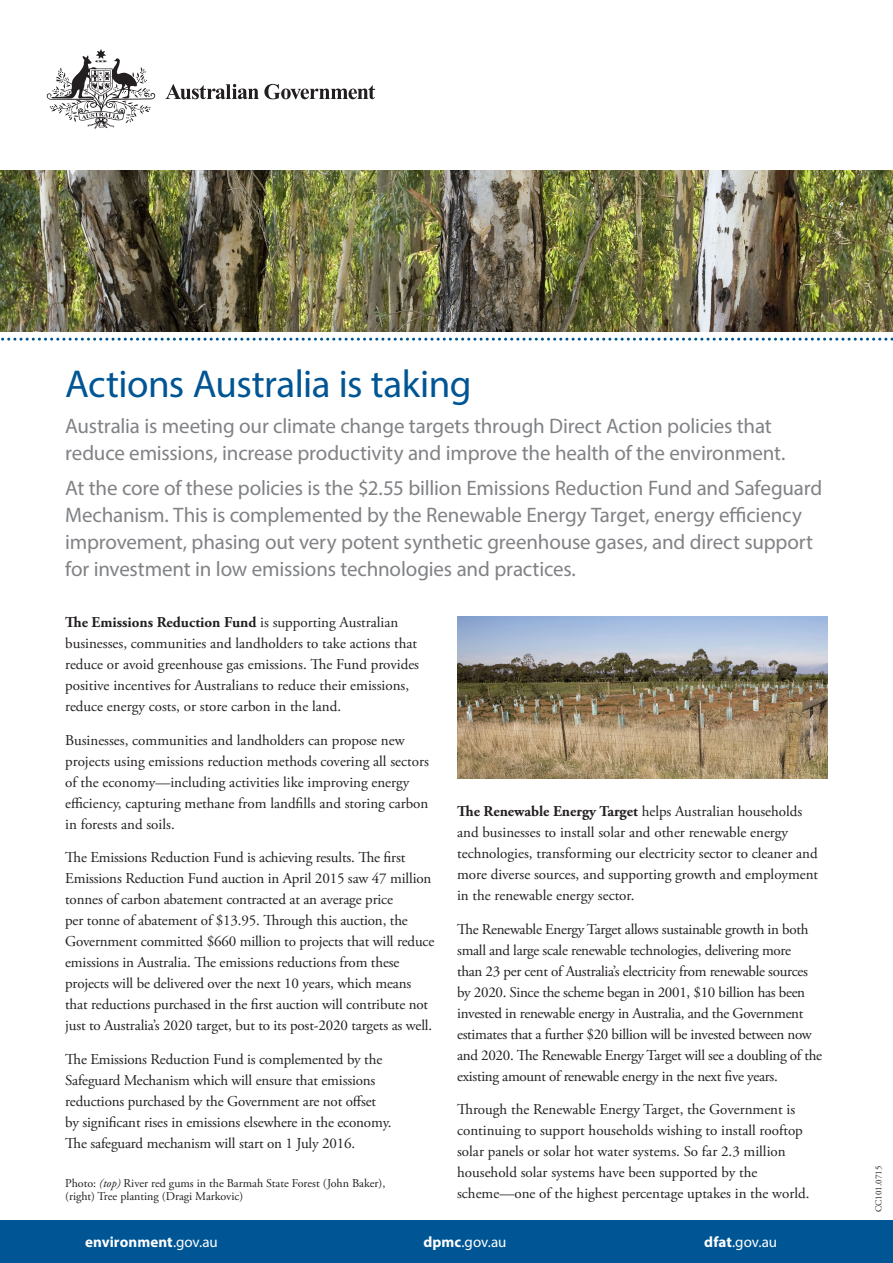
<style>
.page{position:relative;width:893px;height:1263px;background:#fff}
.page>*{position:absolute;margin:0;border:0;box-sizing:border-box;transform-origin:0 0}
.Subhead_1{font:39px "Myriad Pro";letter-spacing:-.015em;color:#005594}
.Intro{font:21px/27px "Myriad Pro";letter-spacing:-.01em;color:#808285}
.Text{font:15px/21px "Adobe Garamond Pro";letter-spacing:-.01em;color:#231f20}
.t1{font:15px "Myriad Pro";letter-spacing:-.005em;color:#fff}
.t2{font:700 15px "Myriad Pro";letter-spacing:.005em;color:#fff}
.t3{font:12px/13.5px "Adobe Garamond Pro";color:#231f20}
.t4{font:9px "Adobe Garamond Pro";color:#231f20}
.s1{font-weight:700}
.s2{font-style:italic}
.s3{font-weight:400}
</style>
<div class="page">
<div style="left:0;top:1220px;width:893px;height:43px;background:#005594"></div>
<svg style="left:1px;top:338px;width:892px;height:3px"></svg>
<img style="left:0;top:170px;width:893px;height:162px">
<svg style="left:47px;top:49px;width:328px;height:80px"></svg>
<img style="left:457px;top:617px;width:371px;height:161px">
<h1 class="Subhead_1" style="left:65px;top:360px;width:408px">Actions Australia is taking</h1>
<p class="Intro" style="left:65px;top:412px;width:722px">Australia is meeting our climate change targets through Direct Action policies that reduce emissions, increase productivity and improve the health of the environment.</p>
<p class="Intro" style="left:65px;top:474px;width:759px">At the core of these policies is the $2.55 billion Emissions Reduction Fund and Safeguard Mechanism. This is complemented by the Renewable Energy Target, energy efficiency improvement, phasing out very potent synthetic greenhouse gases, and direct support for investment in low emissions technologies and practices.</p>
<p class="Text" style="left:65px;top:612px;width:355px"><span class="s1">The Emissions Reduction Fund</span> is supporting Australian businesses, communities and landholders to take actions that reduce or avoid greenhouse gas emissions. The Fund provides positive incentives for Australians to reduce their emissions, reduce energy costs, or store carbon in the land.</p>
<p class="Text" style="left:65px;top:730px;width:365px">Businesses, communities and landholders can propose new projects using emissions reduction methods covering all sectors of the economy—including activities like improving energy efficiency, capturing methane from landfills and storing carbon in forests and soils.</p>
<p class="Text" style="left:65px;top:848px;width:371px">The Emissions Reduction Fund is achieving results. The first Emissions Reduction Fund auction in April 2015 saw 47 million tonnes of carbon abatement contracted at an average price<br>per tonne of abatement of $13.95. Through this auction, the Government committed $660 million to projects that will reduce emissions in Australia. The emissions reductions from these projects will be delivered over the next 10 years, which means that reductions purchased in the first auction will contribute not just to Australia’s 2020 target, but to its post-2020 targets as well.</p>
<p class="Text" style="left:65px;top:1049px;width:328px">The Emissions Reduction Fund is complemented by the Safeguard Mechanism which will ensure that emissions reductions purchased by the Government are not offset by significant rises in emissions elsewhere in the economy.<br>The safeguard mechanism will start on 1 July 2016.</p>
<p class="Text" style="left:457px;top:801px;width:363px"><span class="s1">The Renewable Energy Target</span> helps Australian households and businesses to install solar and other renewable energy technologies, transforming our electricity sector to cleaner and more diverse sources, and supporting growth and employment in the renewable energy sector.</p>
<p class="Text" style="left:457px;top:919px;width:366px">The Renewable Energy Target allows sustainable growth in both small and large scale renewable technologies, delivering more<br>than 23 per cent of Australia’s electricity from renewable sources by 2020. Since the scheme began in 2001, $10 billion has been invested in renewable energy in Australia, and the Government estimates that a further $20 billion will be invested between now and 2020. The Renewable Energy Target will see a doubling of the existing amount of renewable energy in the next five years.</p>
<p class="Text" style="left:457px;top:1100px;width:354px">Through the Renewable Energy Target, the Government is continuing to support households wishing to install rooftop solar panels or solar hot water systems. So far 2.3 million household solar systems have been supported by the scheme—one of the highest percentage uptakes in the world.</p>
<p class="t3" style="left:65px;top:1176px;width:322px">Photo: <span class="s2">(top)</span> River red gums in the Barmah State Forest (John Baker), (right) Tree planting (Dragi Markovic)</p>
<p class="t2" style="left:85px;top:1232px;width:134px">environment<span class="s3">.gov.au</span></p>
<p class="t1" style="left:423px;top:1233px;width:85px"><span class="s1">dpmc</span>.gov.au</p>
<p class="t1" style="left:704px;top:1233px;width:74px"><span class="s1">dfat</span>.gov.au</p>
<p class="t4" style="left:873px;top:1212px;width:48px;rotate:-90deg">CC101.0715</p>
</div>
